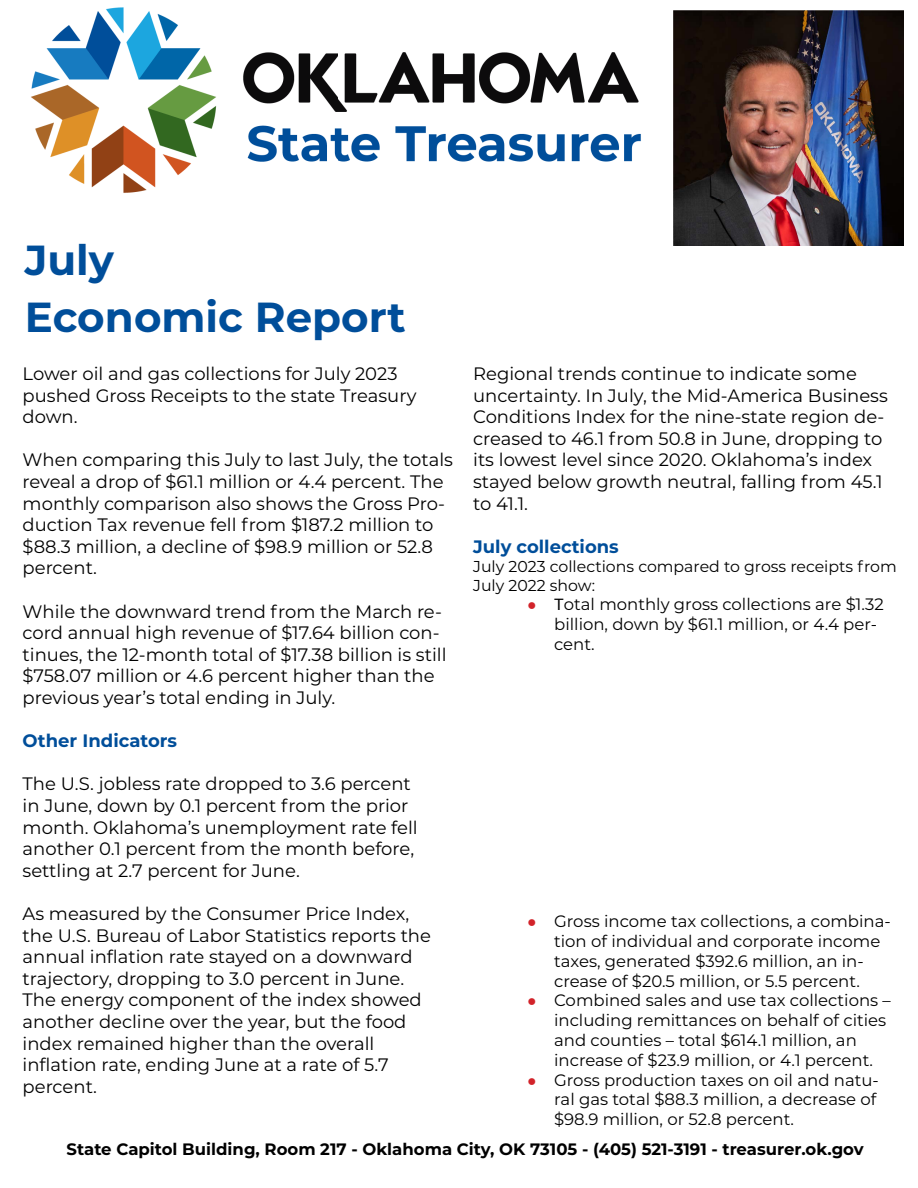
<style>
.page{position:relative;width:918px;height:1188px;background:#fff}
.page>*{position:absolute;margin:0;border:0;box-sizing:border-box;transform-origin:0 0}
.t1{font:700 42px "Montserrat";color:#004e9a}
.t2{font:18px/21.6px "Montserrat";color:#000}
.t3{font:700 18px "Montserrat";color:#004e9a}
.t4{font:16.5px/19.8px "Montserrat";color:#000}
.t5{font:700 16.5px "Montserrat";color:#000}
.t6{font:15.75px/18.9px "Montserrat";color:#000}
.s1{font-family:"Arial";font-size:15.75px;color:#d2232a}
.s2{font-family:"Arial";font-size:15.75px}
</style>
<div class="page">
<img style="left:31px;top:7px;width:660px;height:236px">
<img style="left:674px;top:11px;width:229px;height:235px">
<h1 class="t1" style="left:25px;top:230px;width:91px">July</h1>
<h1 class="t1" style="left:25px;top:287px;width:383px">Economic Report</h1>
<p class="t2" style="left:23px;top:362px;width:396px">Lower oil and gas collections for July 2023 pushed Gross Receipts to the state Treasury down.</p>
<p class="t2" style="left:23px;top:449px;width:432px">When comparing this July to last July, the totals reveal a drop of $61.1 million or 4.4 percent. The monthly comparison also shows the Gross Pro&shy;duction Tax revenue fell from $187.2 million to $88.3 million, a decline of $98.9 million or 52.8 percent.</p>
<p class="t2" style="left:23px;top:600px;width:426px">While the downward trend from the March re&shy;cord annual high revenue of $17.64 billion con&shy;tinues, the 12-month total of $17.38 billion is still $758.07 million or 4.6 percent higher than the previous year’s total ending in July.</p>
<p class="t3" style="left:23px;top:728px;width:156px">Other Indicators</p>
<p class="t2" style="left:23px;top:773px;width:397px">The U.S. jobless rate dropped to 3.6 percent in June, down by 0.1 percent from the prior month. Oklahoma’s unemployment rate fell another 0.1 percent from the month before, settling at 2.7 percent for June.</p>
<p class="t2" style="left:23px;top:902px;width:410px">As measured by the Consumer Price Index, the U.S. Bureau of Labor Statistics reports the annual inflation rate stayed on a downward trajectory, dropping to 3.0 percent in June.<br>The energy component of the index showed another decline over the year, but the food index remained higher than the overall inflation rate, ending June at a rate of 5.7 percent.</p>
<p class="t2" style="left:473px;top:362px;width:416px">Regional trends continue to indicate some uncertainty. In July, the Mid-America Business Conditions Index for the nine-state region de&shy;creased to 46.1 from 50.8 in June, dropping to its lowest level since 2020. Oklahoma’s index stayed below growth neutral, falling from 45.1 to 41.1.</p>
<p class="t3" style="left:473px;top:533px;width:147px">July collections</p>
<p class="t6" style="left:473px;top:556px;width:425px">July 2023 collections compared to gross receipts from<br>July 2022 show:</p>
<p class="t4" style="left:554px;top:594px;width:331px;text-indent:-27px"><span class="s1">●</span> <span class="s2">T</span>otal monthly gross collections are $1.32 billion, down by $61.1 million, or 4.4 per&shy;cent.</p>
<p class="t4" style="left:554px;top:911px;width:338px;text-indent:-27px"><span class="s1">●</span> Gross income tax collections, a combina&shy;tion of individual and corporate income taxes, generated $392.6 million, an in&shy;crease of $20.5 million, or 5.5 percent.</p>
<p class="t4" style="left:554px;top:990px;width:338px;text-indent:-27px"><span class="s1">●</span> Combined sales and use tax collections – including remittances on behalf of cities and counties – total $614.1 million, an increase of $23.9 million, or 4.1 percent.</p>
<p class="t4" style="left:554px;top:1069px;width:326px;text-indent:-27px"><span class="s1">●</span> Gross production taxes on oil and natu&shy;ral gas total $88.3 million, a decrease of $98.9 million, or 52.8 percent.</p>
<p class="t5" style="left:67px;top:1137px;width:799px">State Capitol Building, Room 217 - Oklahoma City, OK 73105 - (405) 521-3191 - treasurer.ok.gov</p>
</div>
